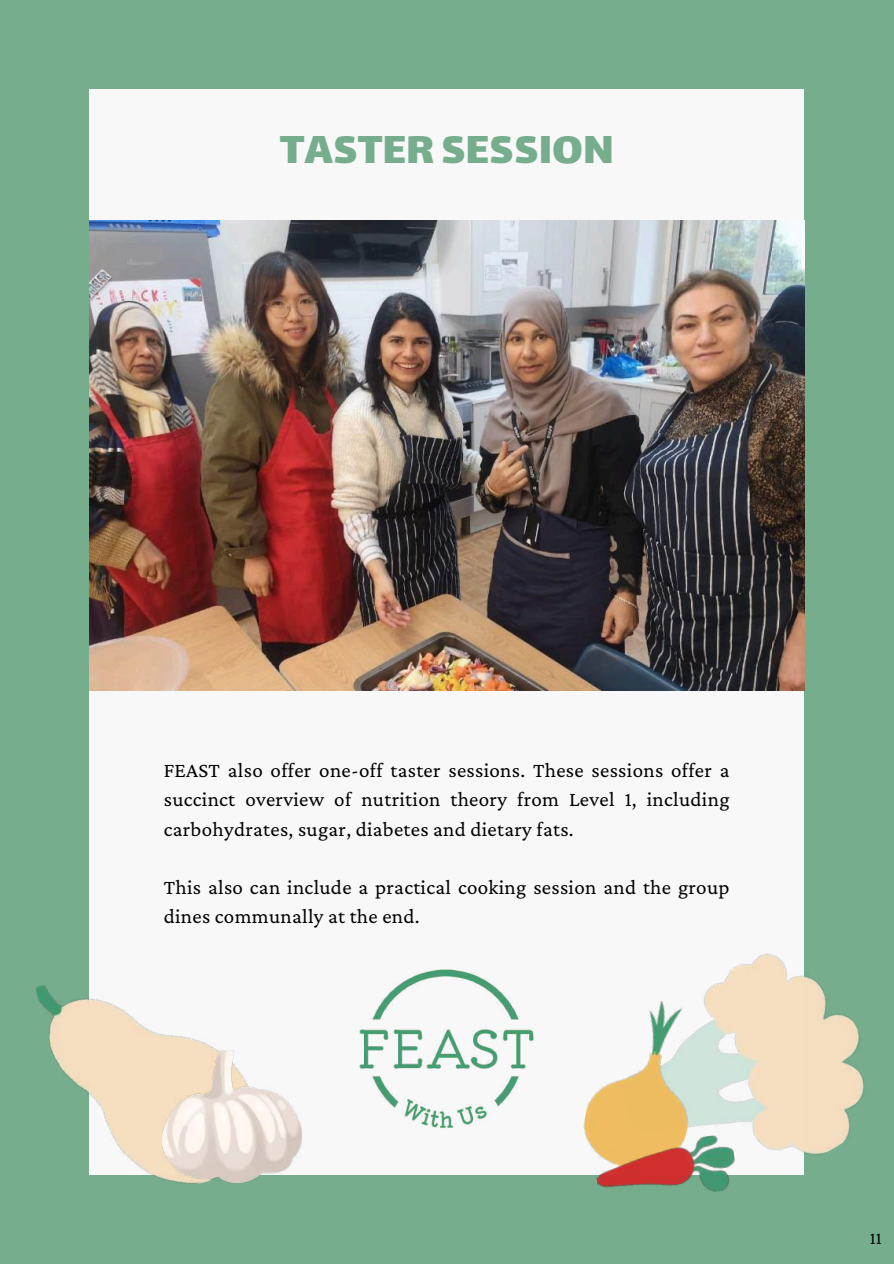
<style>
.page{position:relative;width:894px;height:1264px;background:#fff}
.page>*{position:absolute;margin:0;border:0;box-sizing:border-box;transform-origin:0 0}
.t1{font:48px "Lalezar";color:#75ad8d}
.t2{font:21px/29.2px "Crimson Pro";letter-spacing:.015em;color:#000;text-align:justify}
.t3{font:18px "Crimson Pro";color:#000}
</style>
<div class="page">
<div style="left:0;top:0;width:893px;height:1263px;background:#75ad8d"></div>
<div style="left:89px;top:89px;width:715px;height:1085px;background:#f8f8f8"></div>
<img style="left:89px;top:221px;width:715px;height:469px">
<img style="left:36px;top:985px;width:211px;height:199px">
<img style="left:163px;top:1050px;width:138px;height:132px">
<img style="left:708px;top:953px;width:156px;height:222px">
<img style="left:577px;top:990px;width:133px;height:185px">
<img style="left:592px;top:1132px;width:147px;height:60px">
<img style="left:359px;top:969px;width:175px;height:159px">
<h1 class="t1" style="left:279px;top:119px;width:335px">TASTER SESSION</h1>
<p class="t2" style="left:164px;top:755px;width:567px">FEAST also offer one-off taster sessions. These sessions offer a succinct overview of nutrition theory from Level 1, including carbohydrates, sugar, diabetes and dietary fats.</p>
<p class="t2" style="left:164px;top:872px;width:567px">This also can include a practical cooking session and the group dines communally at the end.</p>
<p class="t3" style="left:869px;top:1227px;width:13px">11</p>
</div>
